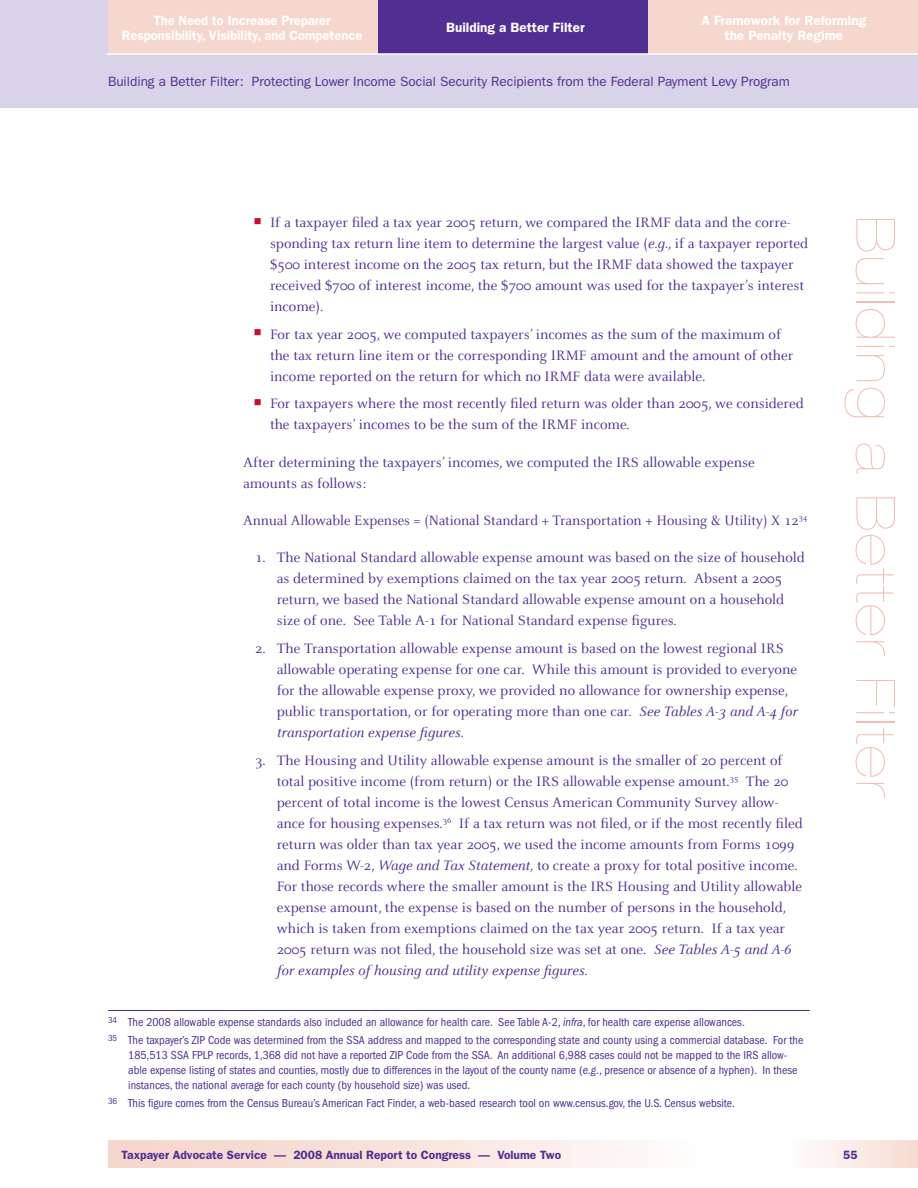
<style>
.page{position:relative;width:918px;height:1188px;background:#fff}
.page>*{position:absolute;margin:0;border:0;box-sizing:border-box;transform-origin:0 0}
.t1{font:900 expanded 54px "Helvetica Neue";letter-spacing:.04em;color:#efc0b5}
.t2{font:15px/21px "Celeste";color:#502e92}
.t3{font:13.5px "Franklin Gothic";color:#502e92}
.t4{font:600 13.5px/15px "Franklin Gothic";color:#fff;text-align:center;scale:.96 1}
.t5{font:600 13.5px/15px "Franklin Gothic";color:#fff;text-align:center}
.t6{font:condensed 12px/15px "Franklin Gothic";color:#502e92}
.t7{font:600 12px "Franklin Gothic";color:#502e92}
.s1{font-style:italic}
</style>
<div class="page">
<div style="left:0;top:0;width:918px;height:108px;background:#d8d3e9"></div>
<svg style="left:108px;top:1141px;width:519px;height:27px;background:#f7e3dc"></svg>
<div style="left:770px;top:1141px;width:148px;height:27px;background:linear-gradient(to right,#fff,#f6dbd3)"></div>
<div style="left:378px;top:0;width:270px;height:54px;background:#502e92"></div>
<div style="left:648px;top:0;width:270px;height:54px;background:#f5d7ce"></div>
<div style="left:108px;top:0;width:270px;height:54px;background:#f5d7ce"></div>
<hr style="left:107px;top:53px;width:811px;height:2px;background:#fff">
<hr style="left:108px;top:1010px;width:702px;height:1px;background:#502e92">
<p class="t4" style="left:122px;top:12px;width:252px">The Need to Increase Preparer<br>Responsibility, Visibility, and Competence</p>
<p class="t5" style="left:446px;top:20px;width:140px">Building a Better Filter</p>
<p class="t5" style="left:701px;top:12px;width:166px">A Framework for Reforming the Penalty Regime</p>
<p class="t3" style="left:108px;top:74px;width:683px">Building a Better Filter: Protecting Lower Income Social Security Recipients from the Federal Payment Levy Program</p>
<p class="t2" style="left:270px;top:212px;width:540px">If a taxpayer filed a tax year 2005 return, we compared the IRMF data and the corre&shy;sponding tax return line item to determine the largest value (<span class="s1">e.g.,</span> if a taxpayer reported $500 interest income on the 2005 tax return, but the IRMF data showed the taxpayer received $700 of interest income, the $700 amount was used for the taxpayer’s interest income).</p>
<p class="t2" style="left:270px;top:324px;width:525px">For tax year 2005, we computed taxpayers’ incomes as the sum of the maximum of the tax return line item or the corresponding IRMF amount and the amount of other income reported on the return for which no IRMF data were available.</p>
<p class="t2" style="left:270px;top:394px;width:535px">For taxpayers where the most recently filed return was older than 2005, we considered the taxpayers’ incomes to be the sum of the IRMF income.</p>
<p class="t2" style="left:243px;top:452px;width:513px">After determining the taxpayers’ incomes, we computed the IRS allowable expense amounts as follows:</p>
<p class="t2" style="left:243px;top:510px;width:566px">Annual Allowable Expenses = (National Standard + Transportation + Housing &amp; Utility) X 12<sup>34</sup></p>
<p class="t2" style="left:277px;top:547px;width:530px;text-indent:-22px">1. The National Standard allowable expense amount was based on the size of household as determined by exemptions claimed on the tax year 2005 return. Absent a 2005 return, we based the National Standard allowable expense amount on a household size of one. See Table A-1 for National Standard expense figures.</p>
<p class="t2" style="left:277px;top:638px;width:522px;text-indent:-22px">2. The Transportation allowable expense amount is based on the lowest regional IRS allowable operating expense for one car. While this amount is provided to everyone for the allowable expense proxy, we provided no allowance for ownership expense, public transportation, or for operating more than one car. <span class="s1">See Tables A-3 and A-4 for transportation expense figures.</span></p>
<p class="t2" style="left:277px;top:750px;width:528px;text-indent:-22px">3. The Housing and Utility allowable expense amount is the smaller of 20 percent of total positive income (from return) or the IRS allowable expense amount. <sup>35</sup> The 20 percent of total income is the lowest Census American Community Survey allow&shy;ance for housing expenses. <sup>36</sup> If a tax return was not filed, or if the most recently filed return was older than tax year 2005, we used the income amounts from Forms 1099 and Forms W-2, <span class="s1">Wage and Tax Statement,</span> to create a proxy for total positive income.<br>For those records where the smaller amount is the IRS Housing and Utility allowable expense amount, the expense is based on the number of persons in the household, which is taken from exemptions claimed on the tax year 2005 return. If a tax year 2005 return was not filed, the household size was set at one. <span class="s1">See Tables A-5 and A-6 for examples of housing and utility expense figures.</span></p>
<p class="t6" style="left:108px;top:1013px;width:697px;line-height:18.3px"><sup>34</sup> The 2008 allowable expense standards also included an allowance for health care. See Table A-2, <span class="s1">infra</span>, for health care expense allowances.<br><sup>35</sup> The taxpayer’s ZIP Code was determined from the SSA address and mapped to the corresponding state and county using a commercial database. For the</p>
<p class="t6" style="left:128px;top:1047px;width:671px">185,513 SSA FPLP records, 1,368 did not have a reported ZIP Code from the SSA. An additional 6,988 cases could not be mapped to the IRS allow&shy;able expense listing of states and counties, mostly due to differences in the layout of the county name (<span class="s1">e.g.</span>, presence or absence of a hyphen). In these instances, the national average for each county (by household size) was used.</p>
<p class="t6" style="left:108px;top:1096px;width:629px"><sup>36</sup> This figure comes from the Census Bureau’s American Fact Finder, a web-based research tool on www.census.gov, the U.S. Census website.</p>
<h1 class="t1" style="left:907px;top:216px;width:583px;rotate:90deg">Building a Better Filter</h1>
<p class="t7" style="left:122px;top:1148px;width:441px">Taxpayer Advocate Service — 2008 Annual Report to Congress — Volume Two</p>
<p class="t7" style="left:843px;top:1148px;width:16px">55</p>
</div>
